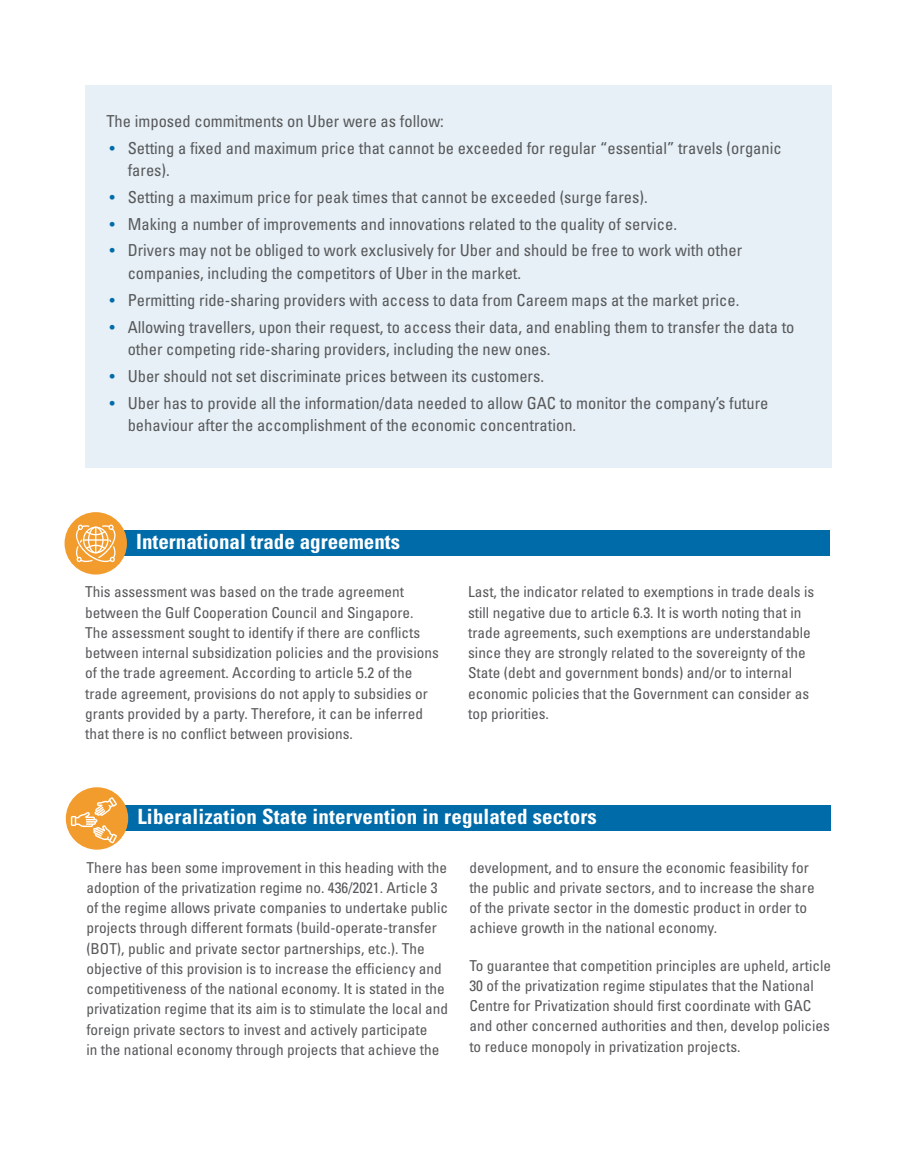
<style>
.page{position:relative;width:915px;height:1166px;background:#fff}
.page>*{position:absolute;margin:0;border:0;box-sizing:border-box;transform-origin:0 0}
.t1{font:700 condensed 21px "Univers LT Std";letter-spacing:.01em;color:#fff}
.B-e1{font:condensed 16.5px/22.5px "Univers LT Std";color:#58595b}
.B-e1-2{font:condensed 15px/20.2px "Univers LT Std";color:#58595b}
.s1{font-family:"Futura";font-weight:500;font-stretch:normal;font-size:15px;color:#006ba9}
</style>
<div class="page">
<div style="left:85px;top:85px;width:745px;height:383px;background:#e6f0f6"></div>
<div style="left:85px;top:529px;width:744px;height:26px;background:#006ba9"></div>
<div style="left:64px;top:512px;width:63px;height:62px;background:#f39c2e;border-radius:50%"></div>
<svg style="left:76px;top:524px;width:40px;height:38px"></svg>
<div style="left:86px;top:804px;width:744px;height:26px;background:#006ba9"></div>
<div style="left:66px;top:787px;width:62px;height:62px;background:#f39c2e;border-radius:50%"></div>
<svg style="left:71px;top:796px;width:46px;height:47px"></svg>
<p class="B-e1" style="left:106px;top:109px;width:339px">The imposed commitments on Uber were as follow:</p>
<p class="B-e1" style="left:128px;top:136px;width:655px;text-indent:-21px"><span class="s1">•</span> Setting a fixed and maximum price that cannot be exceeded for regular “essential” travels (organic fares).</p>
<p class="B-e1" style="left:106px;top:185px;width:542px"><span class="s1">•</span> Setting a maximum price for peak times that cannot be exceeded (surge fares).</p>
<p class="B-e1" style="left:106px;top:212px;width:572px"><span class="s1">•</span> Making a number of improvements and innovations related to the quality of service.</p>
<p class="B-e1" style="left:128px;top:239px;width:615px;text-indent:-21px"><span class="s1">•</span> Drivers may not be obliged to work exclusively for Uber and should be free to work with other companies, including the competitors of Uber in the market.</p>
<p class="B-e1" style="left:106px;top:288px;width:634px"><span class="s1">•</span> Permitting ride-sharing providers with access to data from Careem maps at the market price.</p>
<p class="B-e1" style="left:128px;top:315px;width:668px;text-indent:-21px"><span class="s1">•</span> Allowing travellers, upon their request, to access their data, and enabling them to transfer the data to other competing ride-sharing providers, including the new ones.</p>
<p class="B-e1" style="left:106px;top:364px;width:439px"><span class="s1">•</span> Uber should not set discriminate prices between its customers.</p>
<p class="B-e1" style="left:128px;top:391px;width:642px;text-indent:-21px"><span class="s1">•</span> Uber has to provide all the information/data needed to allow GAC to monitor the company’s future behaviour after the accomplishment of the economic concentration.</p>
<p class="t1" style="left:136px;top:529px;width:265px">International trade agreements</p>
<p class="B-e1-2" style="left:85px;top:581px;width:355px">This assessment was based on the trade agreement between the Gulf Cooperation Council and Singapore.<br>The assessment sought to identify if there are conflicts between internal subsidization policies and the provisions of the trade agreement. According to article 5.2 of the trade agreement, provisions do not apply to subsidies or grants provided by a party. Therefore, it can be inferred that there is no conflict between provisions.</p>
<p class="B-e1-2" style="left:468px;top:581px;width:347px">Last, the indicator related to exemptions in trade deals is still negative due to article 6.3. It is worth noting that in trade agreements, such exemptions are understandable since they are strongly related to the sovereignty of the State (debt and government bonds) and/or to internal economic policies that the Government can consider as top priorities.</p>
<p class="t1" style="left:137px;top:803px;width:461px">Liberalization State intervention in regulated sectors</p>
<p class="B-e1-2" style="left:86px;top:856px;width:363px">There has been some improvement in this heading with the adoption of the privatization regime no. 436/2021. Article 3 of the regime allows private companies to undertake public projects through different formats (build-operate-transfer (BOT), public and private sector partnerships, etc.). The objective of this provision is to increase the efficiency and competitiveness of the national economy. It is stated in the privatization regime that its aim is to stimulate the local and foreign private sectors to invest and actively participate<br>in the national economy through projects that achieve the</p>
<p class="B-e1-2" style="left:469px;top:856px;width:347px">development, and to ensure the economic feasibility for the public and private sectors, and to increase the share of the private sector in the domestic product in order to achieve growth in the national economy.</p>
<p class="B-e1-2" style="left:469px;top:954px;width:363px">To guarantee that competition principles are upheld, article 30 of the privatization regime stipulates that the National Centre for Privatization should first coordinate with GAC and other concerned authorities and then, develop policies to reduce monopoly in privatization projects.</p>
</div>
